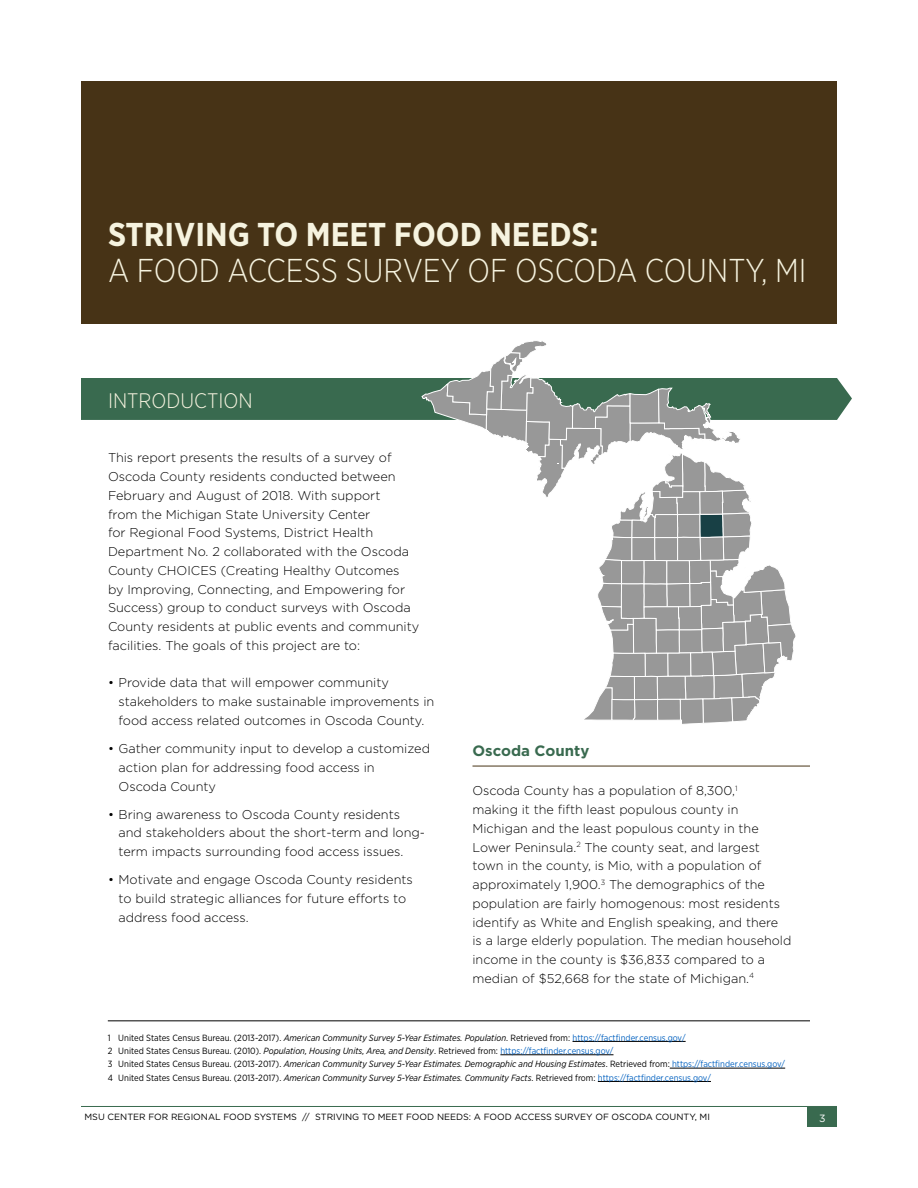
<style>
.page{position:relative;width:918px;height:1188px;background:#fff}
.page>*{position:absolute;margin:0;border:0;box-sizing:border-box;transform-origin:0 0}
.t1{font:300 33px "Gotham Narrow";color:#f6f3df;scale:.96 1}
.t2{font:700 33px "Gotham Narrow";color:#f6f3df}
.t3{font:300 21px "Gotham Narrow";color:#f6f3df}
.t4{font:700 15px "Gotham";color:#396a4f}
.t5{font:300 12.75px/18.8px "Gotham";color:#000}
.t6{font:10.5px "Gotham";color:#fff}
.t7{font:italic 9px/13.4px "Gotham Narrow";color:#000}
.t8{font:9px "Gotham";color:#000}
.s1{font-style:normal}
.s2{font-style:normal;color:#0563c1}
</style>
<div class="page">
<div style="left:81px;top:81px;width:756px;height:243px;background:#473316"></div>
<hr style="left:472px;top:766px;width:338px;height:1px;background:#473316">
<svg style="left:81px;top:341px;width:771px;height:383px"></svg>
<hr style="left:573px;top:1041px;width:113px;height:1px;background:#000">
<hr style="left:500px;top:1055px;width:114px;height:1px;background:#000">
<hr style="left:670px;top:1068px;width:115px;height:1px;background:#000">
<hr style="left:598px;top:1081px;width:113px;height:1px;background:#000">
<hr style="left:108px;top:1021px;width:702px;height:1px;background:#000">
<hr style="left:81px;top:1106px;width:756px;height:1px;background:#396a4f">
<div style="left:807px;top:1107px;width:30px;height:20px;background:#396a4f"></div>
<h1 class="t2" style="left:108px;top:213px;width:492px">STRIVING TO MEET FOOD NEEDS:</h1>
<h1 class="t1" style="left:108px;top:250px;width:729px">A FOOD ACCESS SURVEY OF OSCODA COUNTY, MI</h1>
<h2 class="t3" style="left:108px;top:387px;width:146px">INTRODUCTION</h2>
<p class="t5" style="left:108px;top:448px;width:313px">This report presents the results of a survey of Oscoda County residents conducted between February and August of 2018. With support<br>from the Michigan State University Center<br>for Regional Food Systems, District Health Department No. 2 collaborated with the Oscoda County CHOICES (Creating Healthy Outcomes<br>by Improving, Connecting, and Empowering for Success) group to conduct surveys with Oscoda County residents at public events and community facilities. The goals of this project are to:</p>
<p class="t5" style="left:119px;top:673px;width:317px;text-indent:-11px">• Provide data that will empower community stakeholders to make sustainable improvements in food access related outcomes in Oscoda County.</p>
<p class="t5" style="left:119px;top:739px;width:313px;text-indent:-11px">• Gather community input to develop a customized action plan for addressing food access in<br>Oscoda County</p>
<p class="t5" style="left:119px;top:805px;width:308px;text-indent:-11px">• Bring awareness to Oscoda County residents and stakeholders about the short-term and long&shy;term impacts surrounding food access issues.</p>
<p class="t5" style="left:119px;top:870px;width:296px;text-indent:-11px">• Motivate and engage Oscoda County residents to build strategic alliances for future efforts to address food access.</p>
<p class="t4" style="left:472px;top:741px;width:118px">Oscoda County</p>
<p class="t5" style="left:472px;top:781px;width:320px">Oscoda County has a population of 8,300,<sup>1<br></sup>making it the fifth least populous county in Michigan and the least populous county in the Lower Peninsula.<sup>2</sup> The county seat, and largest town in the county, is Mio, with a population of approximately 1,900.<sup>3</sup> The demographics of the population are fairly homogenous: most residents identify as White and English speaking, and there<br>is a large elderly population. The median household income in the county is $36,833 compared to a median of $52,668 for the state of Michigan.<sup>4</sup></p>
<p class="t7" style="left:108px;top:1031px;width:679px"><span class="s1">1 United States Census Bureau. (2013-2017).</span> American Community Survey 5-Year Estimates. Population<span class="s1">. Retrieved from:</span> <span class="s2">https://factfinder.census.gov/<br></span><span class="s1">2 United States Census Bureau. (2010).</span> Population, Housing Units, Area, and Density<span class="s1">. Retrieved from:</span> <span class="s2">https://factfinder.census.gov/<br></span><span class="s1">3 United States Census Bureau. (2013-2017).</span> American Community Survey 5-Year Estimates. Demographic and Housing Estimates<span class="s1">. Retrieved from:</span> <span class="s2">https://factfinder.census.gov/ </span><span class="s1">4 United States Census Bureau. (2013-2017).</span> American Community Survey 5-Year Estimates. Community Facts<span class="s1">. Retrieved from:</span> <span class="s2">https://factfinder.census.gov/</span></p>
<p class="t8" style="left:85px;top:1111px;width:627px">MSU CENTER FOR REGIONAL FOOD SYSTEMS // STRIVING TO MEET FOOD NEEDS: A FOOD ACCESS SURVEY OF OSCODA COUNTY, MI</p>
<p class="t6" style="left:819px;top:1111px;width:8px">3</p>
</div>
